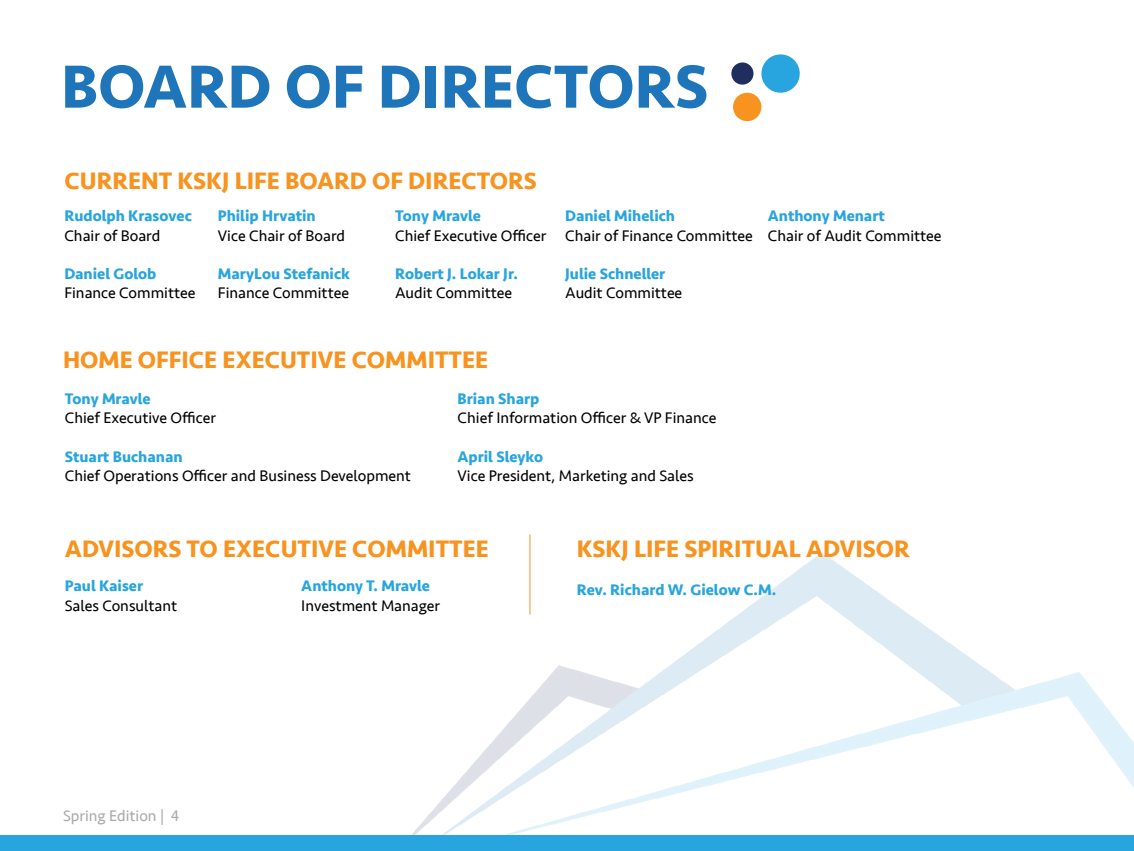
<style>
.page{position:relative;width:1134px;height:851px;background:#fff}
.page>*{position:absolute;margin:0;border:0;box-sizing:border-box;transform-origin:0 0}
.t1{font:700 63px "Seravek";color:#1f75ba}
.t2{font:700 24.5px "Seravek";color:#f7931e}
.t3{font:15.75px "Seravek";color:#000}
.t4{font:700 15.75px "Seravek";color:#28a5de}
.t5{font:15.75px "Seravek";color:#aaa}
</style>
<div class="page">
<img style="left:411px;top:552px;width:723px;height:283px">
<div style="left:0;top:835px;width:1134px;height:15px;background:#28a5de"></div>
<hr style="left:530px;top:534px;width:1px;height:80px;background:#f7931e">
<svg style="left:731px;top:54px;width:69px;height:68px"></svg>
<h1 class="t1" style="left:61px;top:36px;width:649px">BOARD OF DIRECTORS</h1>
<h2 class="t2" style="left:64px;top:161px;width:474px">CURRENT KSKJ LIFE BOARD OF DIRECTORS</h2>
<p class="t4" style="left:64px;top:203px;width:129px">Rudolph Krasovec</p>
<p class="t3" style="left:64px;top:223px;width:98px">Chair of Board</p>
<p class="t4" style="left:64px;top:261px;width:94px">Daniel Golob</p>
<p class="t3" style="left:64px;top:281px;width:133px">Finance Committee</p>
<p class="t4" style="left:218px;top:203px;width:99px">Philip Hrvatin</p>
<p class="t3" style="left:218px;top:223px;width:129px">Vice Chair of Board</p>
<p class="t4" style="left:218px;top:261px;width:134px">MaryLou Stefanick</p>
<p class="t3" style="left:218px;top:281px;width:133px">Finance Committee</p>
<p class="t4" style="left:395px;top:203px;width:87px">Tony Mravle</p>
<p class="t3" style="left:395px;top:223px;width:153px">Chief Executive Officer</p>
<p class="t4" style="left:395px;top:261px;width:124px">Robert J. Lokar Jr.</p>
<p class="t3" style="left:395px;top:281px;width:119px">Audit Committee</p>
<p class="t4" style="left:565px;top:203px;width:111px">Daniel Mihelich</p>
<p class="t3" style="left:565px;top:223px;width:189px">Chair of Finance Committee</p>
<p class="t4" style="left:565px;top:261px;width:102px">Julie Schneller</p>
<p class="t3" style="left:565px;top:281px;width:119px">Audit Committee</p>
<p class="t4" style="left:768px;top:203px;width:118px">Anthony Menart</p>
<p class="t3" style="left:768px;top:223px;width:175px">Chair of Audit Committee</p>
<h2 class="t2" style="left:63px;top:340px;width:427px">HOME OFFICE EXECUTIVE COMMITTEE</h2>
<p class="t4" style="left:65px;top:386px;width:87px">Tony Mravle</p>
<p class="t3" style="left:65px;top:405px;width:153px">Chief Executive Officer</p>
<p class="t4" style="left:65px;top:443px;width:119px">Stuart Buchanan</p>
<p class="t3" style="left:65px;top:463px;width:348px">Chief Operations Officer and Business Development</p>
<p class="t4" style="left:458px;top:386px;width:83px">Brian Sharp</p>
<p class="t3" style="left:458px;top:405px;width:260px">Chief Information Officer &amp; VP Finance</p>
<p class="t4" style="left:458px;top:443px;width:87px">April Sleyko</p>
<p class="t3" style="left:458px;top:463px;width:237px">Vice President, Marketing and Sales</p>
<h2 class="t2" style="left:65px;top:529px;width:425px">ADVISORS TO EXECUTIVE COMMITTEE</h2>
<h2 class="t2" style="left:577px;top:528px;width:334px">KSKJ LIFE SPIRITUAL ADVISOR</h2>
<p class="t4" style="left:65px;top:573px;width:80px">Paul Kaiser</p>
<p class="t3" style="left:65px;top:593px;width:114px">Sales Consultant</p>
<p class="t5" style="left:63px;top:803px;width:118px">Spring Edition | 4</p>
<p class="t4" style="left:301px;top:573px;width:130px">Anthony T. Mravle</p>
<p class="t4" style="left:577px;top:577px;width:201px">Rev. Richard W. Gielow C.M.</p>
<p class="t3" style="left:301px;top:593px;width:140px">Investment Manager</p>
</div>
